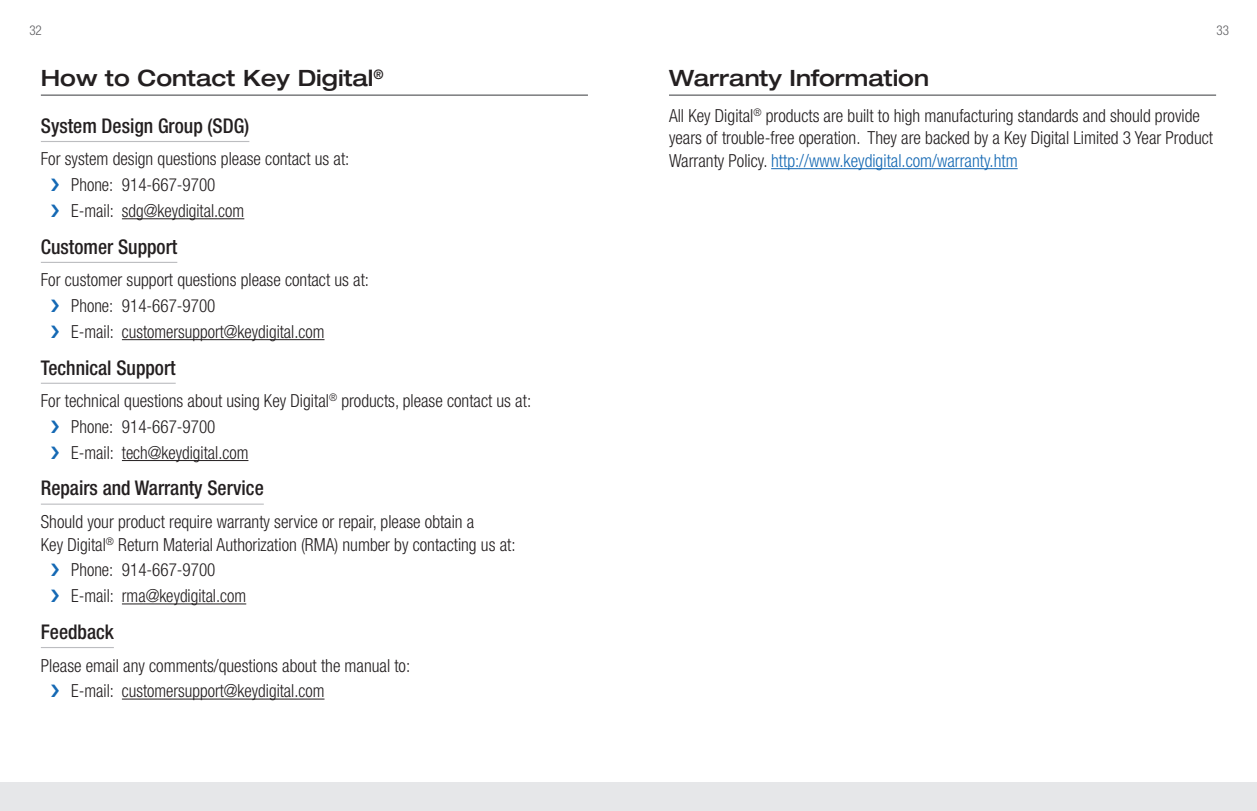
<style>
.page{position:relative;width:1257px;height:811px;background:#fff}
.page>*{position:absolute;margin:0;border:0;box-sizing:border-box;transform-origin:0 0}
.t1{font:500 expanded 22.5px "Helvetica Neue";color:#231f20}
.t2{font:500 condensed 20.25px "Helvetica Neue";color:#231f20}
.t3{font:300 condensed 18px/25.7px "Helvetica Neue";color:#231f20}
.t4{font:300 condensed 18px/25.7px "Helvetica Neue";color:#231f20;scale:.95 1}
.t5{font:300 condensed 13.5px "Helvetica Neue";color:#5c5c5f}
.s1{color:#1569b4}
</style>
<div class="page">
<div style="left:0;top:781px;width:628px;height:30px;background:#e6e7e9"></div>
<div style="left:628px;top:781px;width:628px;height:30px;background:#e6e7e9"></div>
<hr style="left:669px;top:94px;width:546px;height:2px;background:#6c6d70">
<hr style="left:771px;top:168px;width:246px;height:1px;background:#1569b4">
<hr style="left:41px;top:94px;width:547px;height:2px;background:#6c6d70">
<hr style="left:41px;top:141px;width:208px;height:1px;background:#bcbdc0">
<hr style="left:122px;top:218px;width:122px;height:1px;background:#231f20">
<hr style="left:41px;top:262px;width:136px;height:1px;background:#bcbdc0">
<hr style="left:122px;top:339px;width:202px;height:1px;background:#231f20">
<hr style="left:41px;top:383px;width:135px;height:1px;background:#bcbdc0">
<hr style="left:122px;top:460px;width:126px;height:1px;background:#231f20">
<hr style="left:41px;top:503px;width:223px;height:1px;background:#bcbdc0">
<hr style="left:122px;top:603px;width:124px;height:1px;background:#231f20">
<hr style="left:41px;top:647px;width:73px;height:1px;background:#bcbdc0">
<hr style="left:122px;top:698px;width:202px;height:1px;background:#231f20">
<p class="t5" style="left:29px;top:22px;width:14px">32</p>
<p class="t5" style="left:1216px;top:22px;width:14px">33</p>
<p class="t1" style="left:669px;top:64px;width:261px">Warranty Information</p>
<p class="t3" style="left:669px;top:104px;width:545px;line-height:22.5px">All Key Digital<sup>®</sup> products are built to high manufacturing standards and should provide years of trouble-free operation. They are backed by a Key Digital Limited 3 Year Product<br>Warranty Policy. <span class="s1">http://www.keydigital.com/warranty.htm</span></p>
<p class="t1" style="left:41px;top:64px;width:344px">How to Contact Key Digital<sup>®</sup></p>
<p class="t2" style="left:41px;top:114px;width:210px">System Design Group (SDG)</p>
<p class="t3" style="left:71px;top:146px;width:279px;text-indent:-30px">For system design questions please contact us at:<br>Phone: 914-667-9700<br>E-mail: sdg@keydigital.com</p>
<p class="t2" style="left:41px;top:234px;width:138px">Customer Support</p>
<p class="t3" style="left:71px;top:267px;width:299px;text-indent:-30px">For customer support questions please contact us at:<br>Phone: 914-667-9700<br>E-mail: customersupport@keydigital.com</p>
<p class="t2" style="left:41px;top:355px;width:136px">Technical Support</p>
<p class="t3" style="left:71px;top:388px;width:461px;text-indent:-30px">For technical questions about using Key Digital<sup>®</sup> products, please contact us at:<br>Phone: 914-667-9700<br>E-mail: tech@keydigital.com</p>
<p class="t2" style="left:41px;top:476px;width:224px">Repairs and Warranty Service</p>
<p class="t3" style="left:41px;top:510px;width:476px;line-height:22.5px">Should your product require warranty service or repair, please obtain a<br>Key Digital<sup>®</sup> Return Material Authorization (RMA) number by contacting us at:</p>
<p class="t4" style="left:71px;top:557px;width:186px">Phone: 914-667-9700<br>E-mail: rma@keydigital.com</p>
<p class="t2" style="left:41px;top:619px;width:74px">Feedback</p>
<p class="t3" style="left:71px;top:652px;width:340px;text-indent:-30px">Please email any comments/questions about the manual to:<br>E-mail: customersupport@keydigital.com</p>
</div>
